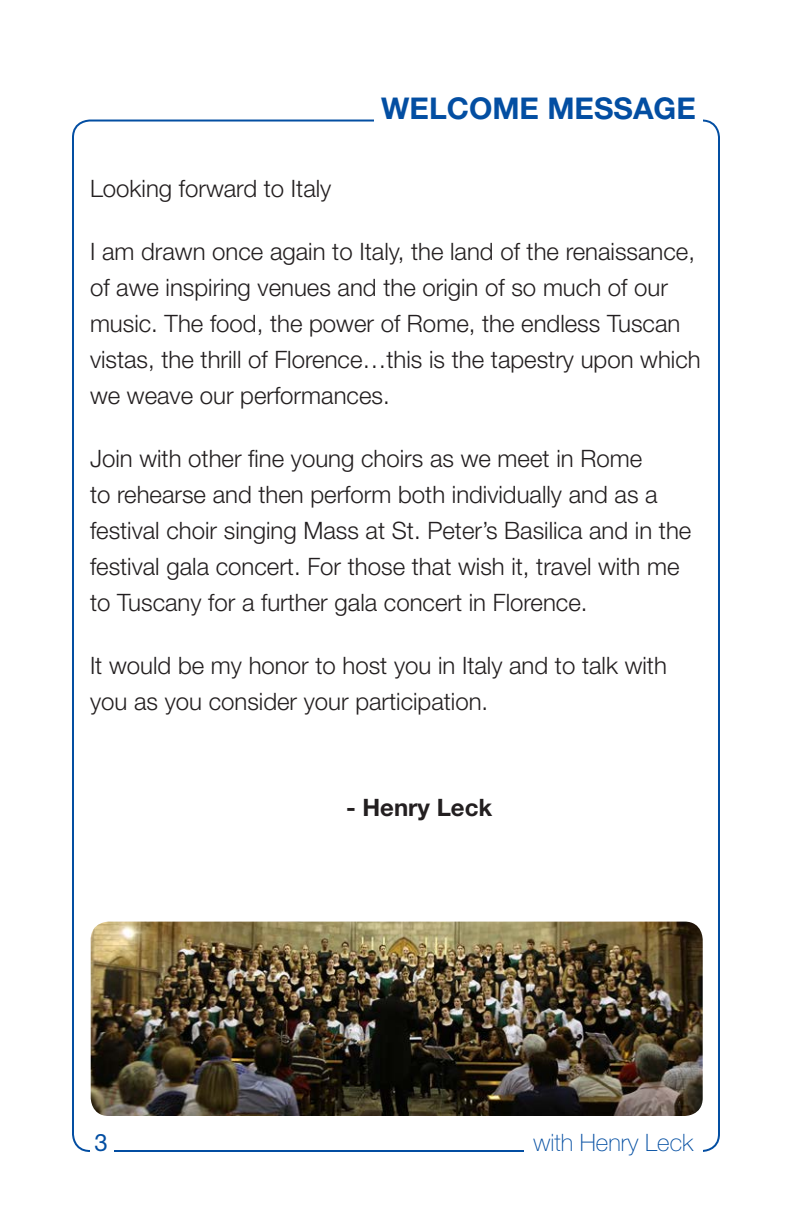
<style>
.page{position:relative;width:792px;height:1224px;background:#fff}
.page>*{position:absolute;margin:0;border:0;box-sizing:border-box;transform-origin:0 0}
.t1{font:700 30px "Helvetica Neue LT Std";color:#034ea2}
.Body_Copy{font:300 24px/36px "Helvetica Neue LT Std";color:#231f20}
.t2{font:100 24px "Helvetica Neue LT Std";color:#034ea2}
.Body_Copy-2{font:700 24px "Helvetica Neue LT Std";color:#231f20}
.t3{font:24px "Helvetica Neue LT Std";color:#034ea2}
</style>
<div class="page">
<img style="left:91px;top:922px;width:612px;height:194px">
<p class="Body_Copy" style="left:90px;top:170px;width:243px">Looking forward to Italy</p>
<p class="t1" style="left:381px;top:89px;width:316px">WELCOME MESSAGE</p>
<p class="Body_Copy" style="left:90px;top:233px;width:612px">I am drawn once again to Italy, the land of the renaissance, of awe inspiring venues and the origin of so much of our music. The food, the power of Rome, the endless Tuscan vistas, the thrill of Florence…this is the tapestry upon which we weave our performances.</p>
<p class="Body_Copy" style="left:90px;top:440px;width:603px">Join with other fine young choirs as we meet in Rome<br>to rehearse and then perform both individually and as a festival choir singing Mass at St. Peter’s Basilica and in the festival gala concert. For those that wish it, travel with me to Tuscany for a further gala concert in Florence.</p>
<p class="Body_Copy" style="left:90px;top:647px;width:578px">It would be my honor to host you in Italy and to talk with you as you consider your participation.</p>
<p class="Body_Copy-2" style="left:346px;top:793px;width:148px">- Henry Leck</p>
<p class="t3" style="left:95px;top:1128px;width:15px">3</p>
<p class="t2" style="left:534px;top:1129px;width:161px">with Henry Leck</p>
</div>
